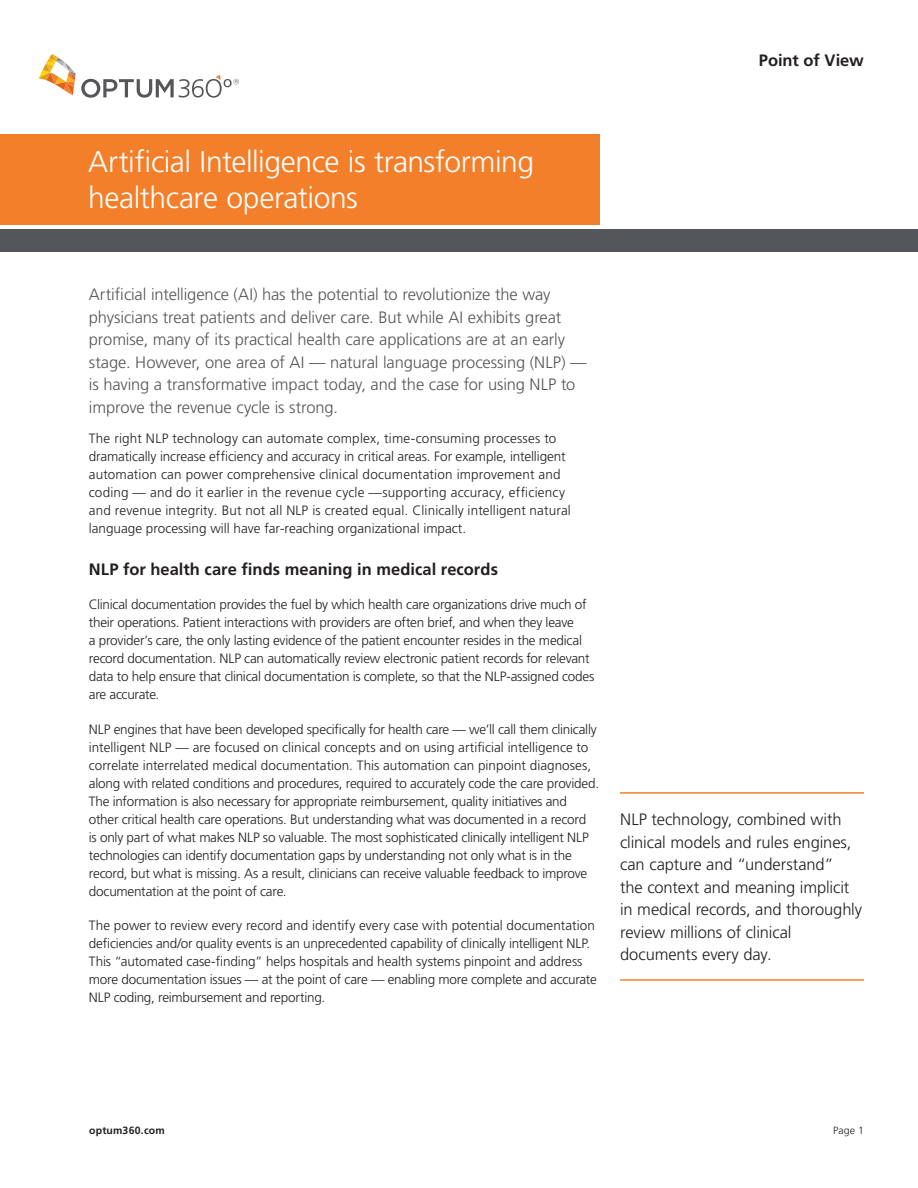
<style>
.page{position:relative;width:918px;height:1188px;background:#fff}
.page>*{position:absolute;margin:0;border:0;box-sizing:border-box;transform-origin:0 0}
.t1{font:300 30px/36px "Frutiger LT Std";letter-spacing:-.015em;color:#fff}
.t2{font:300 16.5px/22.5px "Frutiger LT Std";letter-spacing:-.005em;color:#555659}
.Disclaimer{font:300 16.5px/22.5px "Frutiger LT Std";letter-spacing:-.005em;color:#231f20}
.t3{font:700 16.5px "Frutiger LT Std";color:#231f20}
.t4{font:300 13.5px/18px "Frutiger LT Std";letter-spacing:-.015em;color:#231f20}
.t5{font:300 13.5px/18px "Frutiger LT Std";letter-spacing:.01em;color:#231f20}
.t6{font:700 10.5px "Frutiger LT Std";letter-spacing:.02em;color:#231f20}
.t7{font:300 10.5px "Frutiger LT Std";color:#231f20}
</style>
<div class="page">
<div style="left:0;top:134px;width:599px;height:91px;background:#f47f2a"></div>
<div style="left:0;top:229px;width:918px;height:22px;background:#555659"></div>
<svg style="left:38px;top:54px;width:201px;height:44px"></svg>
<hr style="left:620px;top:792px;width:244px;height:2px;background:#f47f2a">
<hr style="left:620px;top:979px;width:244px;height:2px;background:#f47f2a">
<p class="t3" style="left:759px;top:51px;width:107px">Point of View</p>
<p class="t1" style="left:88px;top:144px;width:447px">Artificial Intelligence is transforming healthcare operations</p>
<p class="t2" style="left:89px;top:284px;width:499px">Artificial intelligence (AI) has the potential to revolutionize the way physicians treat patients and deliver care. But while AI exhibits great promise, many of its practical health care applications are at an early stage. However, one area of AI — natural language processing (NLP) — is having a transformative impact today, and the case for using NLP to improve the revenue cycle is strong.</p>
<p class="t5" style="left:89px;top:429px;width:484px">The right NLP technology can automate complex, time-consuming processes to dramatically increase efficiency and accuracy in critical areas. For example, intelligent automation can power comprehensive clinical documentation improvement and coding — and do it earlier in the revenue cycle —supporting accuracy, efficiency and revenue integrity. But not all NLP is created equal. Clinically intelligent natural language processing will have far-reaching organizational impact.</p>
<p class="t3" style="left:89px;top:559px;width:411px">NLP for health care finds meaning in medical records</p>
<p class="t4" style="left:89px;top:596px;width:507px">Clinical documentation provides the fuel by which health care organizations drive much of their operations. Patient interactions with providers are often brief, and when they leave<br>a provider’s care, the only lasting evidence of the patient encounter resides in the medical record documentation. NLP can automatically review electronic patient records for relevant data to help ensure that clinical documentation is complete, so that the NLP-assigned codes are accurate.</p>
<p class="t4" style="left:89px;top:720px;width:512px">NLP engines that have been developed specifically for health care — we’ll call them clinically intelligent NLP — are focused on clinical concepts and on using artificial intelligence to correlate interrelated medical documentation. This automation can pinpoint diagnoses, along with related conditions and procedures, required to accurately code the care provided.<br>The information is also necessary for appropriate reimbursement, quality initiatives and other critical health care operations. But understanding what was documented in a record<br>is only part of what makes NLP so valuable. The most sophisticated clinically intelligent NLP technologies can identify documentation gaps by understanding not only what is in the record, but what is missing. As a result, clinicians can receive valuable feedback to improve documentation at the point of care.</p>
<p class="t4" style="left:89px;top:917px;width:510px">The power to review every record and identify every case with potential documentation deficiencies and/or quality events is an unprecedented capability of clinically intelligent NLP.<br>This “automated case-finding” helps hospitals and health systems pinpoint and address more documentation issues — at the point of care — enabling more complete and accurate NLP coding, reimbursement and reporting.</p>
<p class="Disclaimer" style="left:620px;top:808px;width:244px">NLP technology, combined with clinical models and rules engines, can capture and “understand”<br>the context and meaning implicit in medical records, and thoroughly review millions of clinical documents every day.</p>
<p class="t6" style="left:89px;top:1124px;width:77px">optum360.com</p>
<p class="t7" style="left:833px;top:1124px;width:32px">Page 1</p>
</div>
